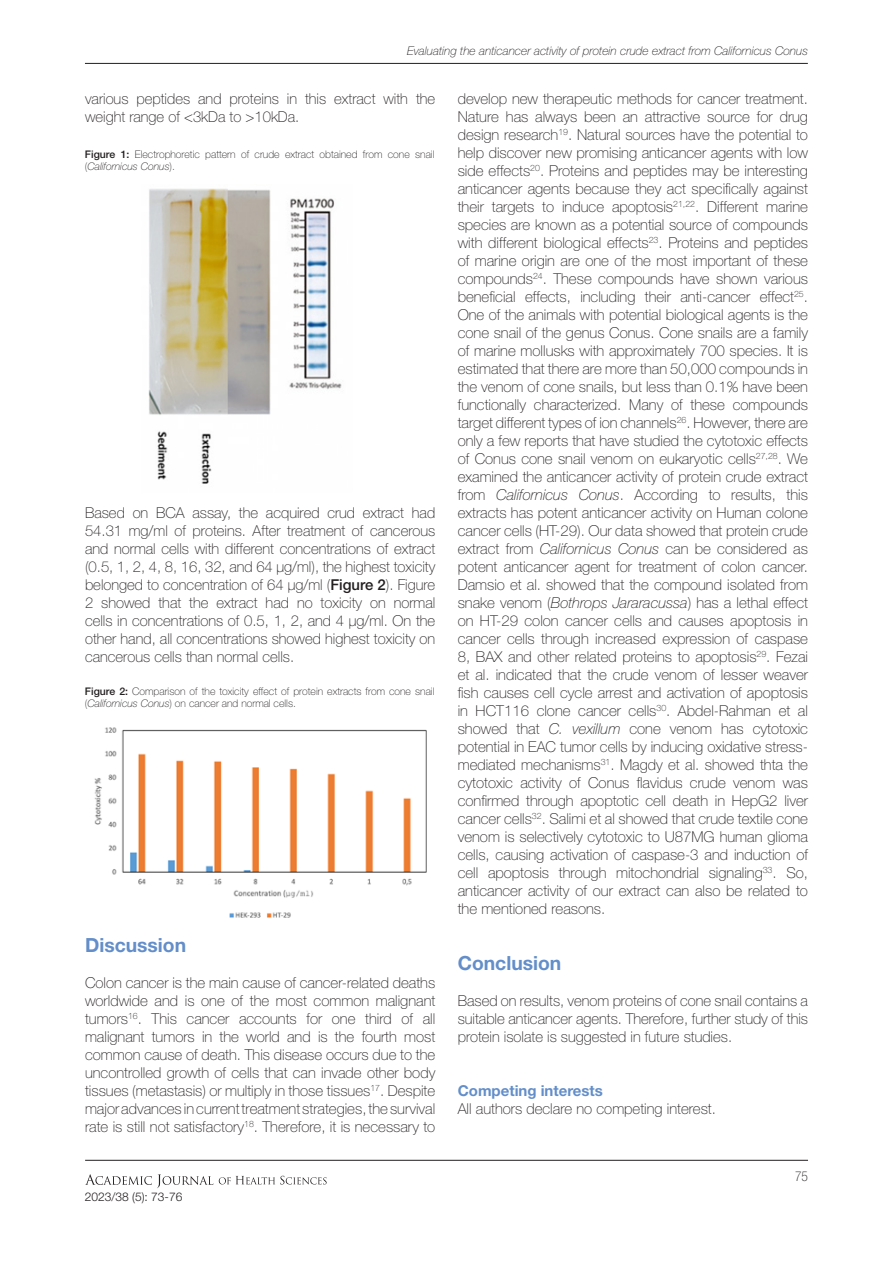
<style>
.page{position:relative;width:893px;height:1263px;background:#fff}
.page>*{position:absolute;margin:0;border:0;box-sizing:border-box;transform-origin:0 0}
.t1{font:700 19.5px "Helvetica Neue LT Std";color:#638ec9}
.t2{font:100 15px/18px "Helvetica Neue LT Std";color:#231f20;text-align:justify}
.t3{font:700 15px "Helvetica Neue LT Std";color:#638ec9}
.t4{font:100 condensed 13.5px "Helvetica Neue LT Std";color:#231f20}
.t5{font:italic 100 12px "Helvetica Neue LT Std";color:#231f20}
.t6{font:300 12px "Helvetica Neue LT Std";color:#231f20}
.t7{font:100 10.5px/12px "Helvetica Neue LT Std";color:#231f20}
.s1{font-style:italic}
.s2{font-weight:500}
</style>
<div class="page">
<hr style="left:85px;top:1160px;width:723px;height:1px;background:#231f20">
<svg style="left:85px;top:1174px;width:128px;height:14px"></svg>
<svg style="left:219px;top:1176px;width:108px;height:8px"></svg>
<hr style="left:85px;top:63px;width:723px;height:1px;background:#231f20">
<img style="left:148px;top:188px;width:194px;height:296px">
<img style="left:94px;top:727px;width:333px;height:191px">
<p class="t5" style="left:407px;top:44px;width:402px">Evaluating the anticancer activity of protein crude extract from Californicus Conus</p>
<p class="t2" style="left:85px;top:90px;width:352px">various peptides and proteins in this extract with the weight range of &lt;3kDa to &gt;10kDa.</p>
<p class="t2" style="left:458px;top:90px;width:352px">develop new therapeutic methods for cancer treatment.<br>Nature has always been an attractive source for drug design research<sup>19</sup>. Natural sources have the potential to help discover new promising anticancer agents with low side effects<sup>20</sup>. Proteins and peptides may be interesting anticancer agents because they act specifically against their targets to induce apoptosis<sup>21,22</sup>. Different marine species are known as a potential source of compounds with different biological effects<sup>23</sup>. Proteins and peptides of marine origin are one of the most important of these compounds<sup>24</sup>. These compounds have shown various beneficial effects, including their anti-cancer effect<sup>25</sup>.<br>One of the animals with potential biological agents is the cone snail of the genus Conus. Cone snails are a family of marine mollusks with approximately 700 species. It is estimated that there are more than 50,000 compounds in the venom of cone snails, but less than 0.1% have been functionally characterized. Many of these compounds target different types of ion channels<sup>26</sup>. However, there are only a few reports that have studied the cytotoxic effects of Conus cone snail venom on eukaryotic cells<sup>27,28</sup>. We examined the anticancer activity of protein crude extract from <span class="s1">Californicus Conus</span>. According to results, this extracts has potent anticancer activity on Human colone cancer cells (HT-29). Our data showed that protein crude extract from <span class="s1">Californicus Conus</span> can be considered as potent anticancer agent for treatment of colon cancer.<br>Damsio et al. showed that the compound isolated from snake venom (<span class="s1">Bothrops Jararacussa</span>) has a lethal effect on HT-29 colon cancer cells and causes apoptosis in cancer cells through increased expression of caspase 8, BAX and other related proteins to apoptosis<sup>29</sup>. Fezai et al. indicated that the crude venom of lesser weaver fish causes cell cycle arrest and activation of apoptosis in HCT116 clone cancer cells<sup>30</sup>. Abdel-Rahman et al showed that <span class="s1">C. vexillum</span> cone venom has cytotoxic potential in EAC tumor cells by inducing oxidative stress&shy;mediated mechanisms<sup>31</sup>. Magdy et al. showed thta the cytotoxic activity of Conus flavidus crude venom was confirmed through apoptotic cell death in HepG2 liver cancer cells<sup>32</sup>. Salimi et al showed that crude textile cone venom is selectively cytotoxic to U87MG human glioma cells, causing activation of caspase-3 and induction of cell apoptosis through mitochondrial signaling<sup>33</sup>. So, anticancer activity of our extract can also be related to the mentioned reasons.</p>
<p class="t7" style="left:85px;top:148px;width:351px"><span class="s2">Figure 1:</span> Electrophoretic pattern of crude extract obtained from cone snail (<span class="s1">Californicus Conus</span>).</p>
<p class="t2" style="left:85px;top:504px;width:352px">Based on BCA assay, the acquired crud extract had 54.31 mg/ml of proteins. After treatment of cancerous and normal cells with different concentrations of extract (0.5, 1, 2, 4, 8, 16, 32, and 64 µg/ml), the highest toxicity belonged to concentration of 64 µg/ml (<span class="s2">Figure 2</span>). Figure 2 showed that the extract had no toxicity on normal cells in concentrations of 0.5, 1, 2, and 4 µg/ml. On the other hand, all concentrations showed highest toxicity on cancerous cells than normal cells.</p>
<p class="t7" style="left:85px;top:686px;width:351px"><span class="s2">Figure 2:</span> Comparison of the toxicity effect of protein extracts from cone snail (<span class="s1">Californicus Conus</span>) on cancer and normal cells.</p>
<p class="t1" style="left:85px;top:933px;width:103px">Discussion</p>
<p class="t2" style="left:85px;top:973px;width:352px">Colon cancer is the main cause of cancer-related deaths worldwide and is one of the most common malignant tumors<sup>16</sup>. This cancer accounts for one third of all malignant tumors in the world and is the fourth most common cause of death. This disease occurs due to the uncontrolled growth of cells that can invade other body tissues (metastasis) or multiply in those tissues<sup>17</sup>. Despite major advances in current treatment strategies, the survival rate is still not satisfactory<sup>18</sup>. Therefore, it is necessary to</p>
<p class="t6" style="left:85px;top:1190px;width:99px">2023/38 (5): 73-76</p>
<p class="t1" style="left:458px;top:951px;width:105px">Conclusion</p>
<p class="t2" style="left:458px;top:991px;width:352px">Based on results, venom proteins of cone snail contains a suitable anticancer agents. Therefore, further study of this protein isolate is suggested in future studies.</p>
<p class="t3" style="left:458px;top:1081px;width:147px">Competing interests</p>
<p class="t2" style="left:458px;top:1099px;width:260px">All authors declare no competing interest.</p>
<p class="t4" style="left:795px;top:1168px;width:14px">75</p>
</div>
